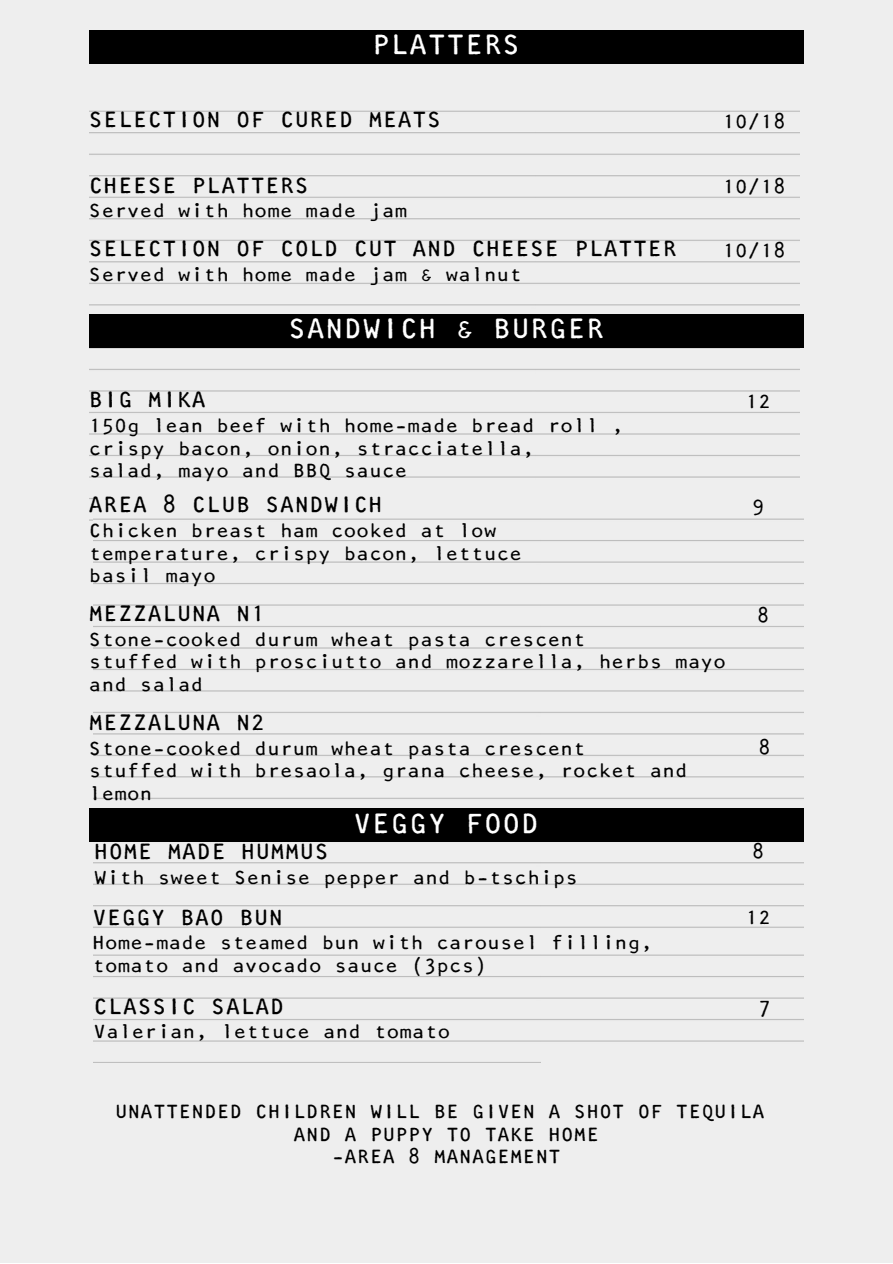
<style>
.page{position:relative;width:893px;height:1264px;background:#fff}
.page>*{position:absolute;margin:0;border:0;box-sizing:border-box;transform-origin:0 0}
.t1{font:28.5px "Artisan 12";letter-spacing:.05em;color:#fff}
.t2{font:22.5px "Artisan 12";letter-spacing:.05em;color:#000}
.t3{font:19.5px/22.5px "Artisan 12";letter-spacing:.05em;color:#000}
</style>
<div class="page">
<div style="left:0;top:0;width:892px;height:1262px;background:#eee"></div>
<div style="left:89px;top:30px;width:714px;height:33px;background:#000"></div>
<img style="left:535px;top:110px;width:264px;height:368px">
<img style="left:89px;top:110px;width:446px;height:411px">
<img style="left:540px;top:518px;width:263px;height:410px">
<img style="left:93px;top:497px;width:447px;height:431px">
<div style="left:89px;top:808px;width:714px;height:33px;background:#000"></div>
<div style="left:89px;top:314px;width:714px;height:33px;background:#000"></div>
<p class="t1" style="left:372px;top:33px;width:149px">PLATTERS</p>
<p class="t2" style="left:89px;top:111px;width:353px">SELECTION OF CURED MEATS</p>
<p class="t2" style="left:89px;top:176px;width:221px">CHEESE PLATTERS</p>
<p class="t3" style="left:89px;top:201px;width:319px">Served with home made jam</p>
<p class="t2" style="left:89px;top:240px;width:588px">SELECTION OF COLD CUT AND CHEESE PLATTER</p>
<p class="t3" style="left:89px;top:265px;width:434px">Served with home made jam &amp; walnut</p>
<p class="t1" style="left:289px;top:318px;width:317px">SANDWICH &amp; BURGER</p>
<p class="t2" style="left:89px;top:391px;width:118px">BIG MIKA</p>
<p class="t3" style="left:89px;top:416px;width:535px">150g lean beef with home-made bread roll ,</p>
<p class="t3" style="left:89px;top:438px;width:446px">crispy bacon, onion, stracciatella,</p>
<p class="t3" style="left:89px;top:461px;width:319px">salad, mayo and BBQ sauce</p>
<p class="t3" style="left:722px;top:112px;width:64px">10/18</p>
<p class="t3" style="left:722px;top:177px;width:64px">10/18</p>
<p class="t3" style="left:722px;top:241px;width:64px">10/18</p>
<p class="t3" style="left:746px;top:391px;width:26px">12</p>
<p class="t2" style="left:89px;top:496px;width:294px">AREA 8 CLUB SANDWICH</p>
<p class="t3" style="left:89px;top:521px;width:408px">Chicken breast ham cooked at low</p>
<p class="t3" style="left:89px;top:543px;width:434px">temperature, crispy bacon, lettuce</p>
<p class="t3" style="left:89px;top:566px;width:128px">basil mayo</p>
<p class="t2" style="left:89px;top:605px;width:177px">MEZZALUNA N1</p>
<p class="t3" style="left:89px;top:629px;width:497px">Stone-cooked durum wheat pasta crescent</p>
<p class="t3" style="left:89px;top:652px;width:637px">stuffed with prosciutto and mozzarella, herbs mayo</p>
<p class="t3" style="left:89px;top:674px;width:115px">and salad</p>
<p class="t2" style="left:89px;top:713px;width:177px">MEZZALUNA N2</p>
<p class="t3" style="left:89px;top:738px;width:497px">Stone-cooked durum wheat pasta crescent</p>
<p class="t3" style="left:89px;top:761px;width:599px">stuffed with bresaola, grana cheese, rocket and lemon</p>
<p class="t1" style="left:354px;top:812px;width:186px">VEGGY FOOD</p>
<p class="t2" style="left:94px;top:843px;width:236px">HOME MADE HUMMUS</p>
<p class="t3" style="left:94px;top:868px;width:485px">With sweet Senise pepper and b-tschips</p>
<p class="t2" style="left:93px;top:908px;width:191px">VEGGY BAO BUN</p>
<p class="t3" style="left:93px;top:933px;width:561px">Home-made steamed bun with carousel filling, tomato and avocado sauce (3pcs)</p>
<p class="t2" style="left:94px;top:997px;width:191px">CLASSIC SALAD</p>
<p class="t3" style="left:94px;top:1022px;width:357px">Valerian, lettuce and tomato</p>
<p class="t3" style="left:752px;top:497px;width:13px">9</p>
<p class="t3" style="left:757px;top:605px;width:13px">8</p>
<p class="t3" style="left:758px;top:738px;width:13px">8</p>
<p class="t3" style="left:752px;top:842px;width:13px">8</p>
<p class="t3" style="left:746px;top:908px;width:26px">12</p>
<p class="t3" style="left:758px;top:998px;width:13px">7</p>
<p class="t3" style="left:115px;top:1102px;width:650px">UNATTENDED CHILDREN WILL BE GIVEN A SHOT OF TEQUILA</p>
<p class="t3" style="left:294px;top:1124px;width:306px">AND A PUPPY TO TAKE HOME</p>
<p class="t3" style="left:332px;top:1147px;width:230px">-AREA 8 MANAGEMENT</p>
</div>
